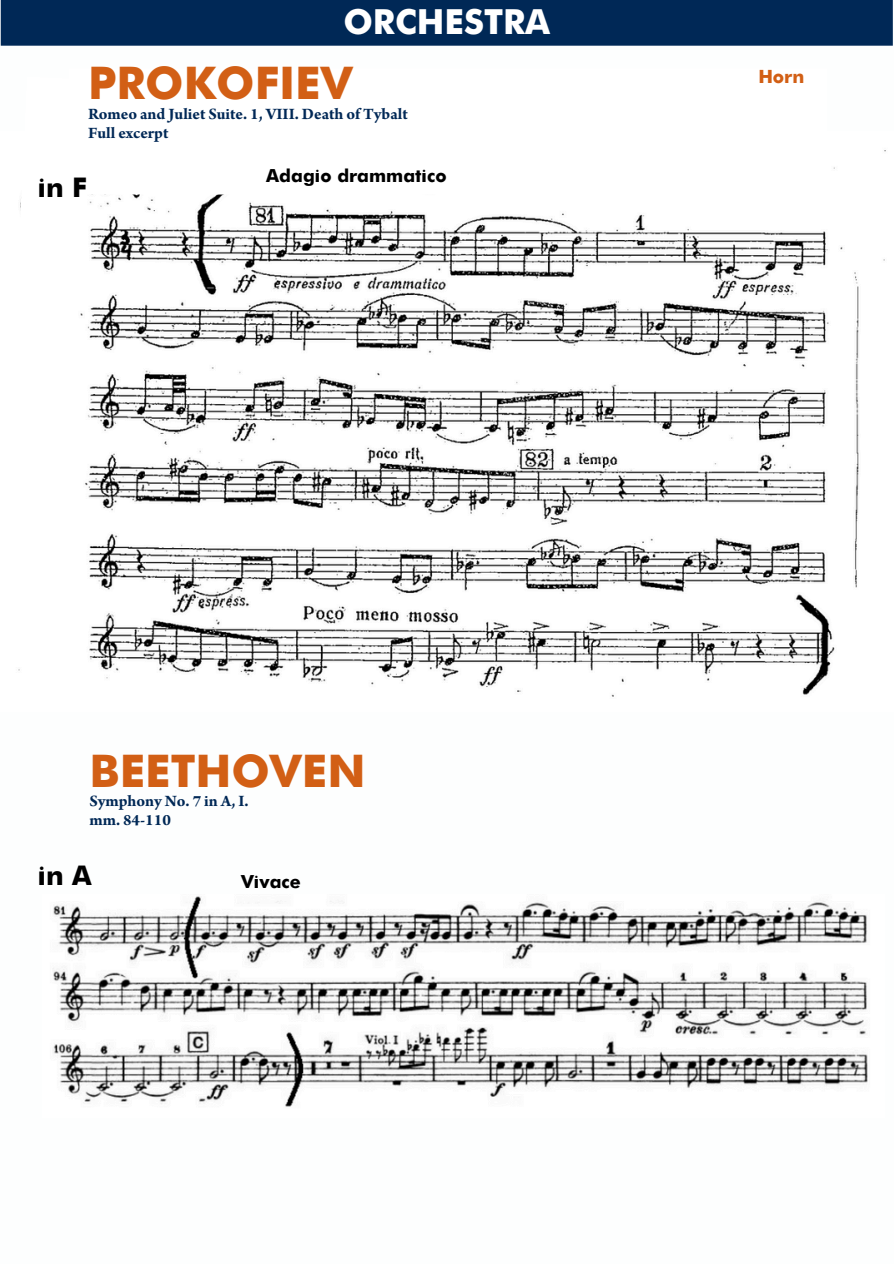
<style>
.page{position:relative;width:894px;height:1264px;background:#fff}
.page>*{position:absolute;margin:0;border:0;box-sizing:border-box;transform-origin:0 0}
.t1{font:700 44.85px "Futura";color:#d25f15}
.t2{font:700 34.5px "Futura";color:#fff}
.t3{font:700 27px "Futura";color:#000}
.t4{font:700 18.3px "Futura";color:#d25f15}
.t5{font:700 18px "Futura";color:#000}
.t6{font:700 16.8px "Arno Pro";color:#002856}
</style>
<div class="page">
<div style="left:1px;top:0;width:891px;height:46px;background:#002856"></div>
<img style="left:18px;top:150px;width:868px;height:547px">
<svg style="left:79px;top:150px;width:748px;height:44px"></svg>
<svg style="left:18px;top:150px;width:61px;height:248px"></svg>
<img style="left:53px;top:896px;width:815px;height:211px">
<p class="t2" style="left:343px;top:8px;width:208px">ORCHESTRA</p>
<p class="t1" style="left:88px;top:65px;width:266px">PROKOFIEV</p>
<p class="t6" style="left:88px;top:108px;width:321px">Romeo and Juliet Suite. 1, VIII. Death of Tybalt</p>
<p class="t6" style="left:88px;top:127px;width:82px">Full excerpt</p>
<h3 class="t3" style="left:38px;top:177px;width:51px">in F</h3>
<h1 class="t5" style="left:266px;top:168px;width:182px">Adagio drammatico</h1>
<p class="t4" style="left:758px;top:69px;width:47px">Horn</p>
<p class="t1" style="left:89px;top:752px;width:278px">BEETHOVEN</p>
<p class="t6" style="left:89px;top:795px;width:161px">Symphony No. 7 in A, I.</p>
<p class="t6" style="left:89px;top:814px;width:83px">mm. 84-110</p>
<p class="t3" style="left:38px;top:864px;width:55px">in A</p>
<p class="t5" style="left:241px;top:874px;width:61px">Vivace</p>
</div>
